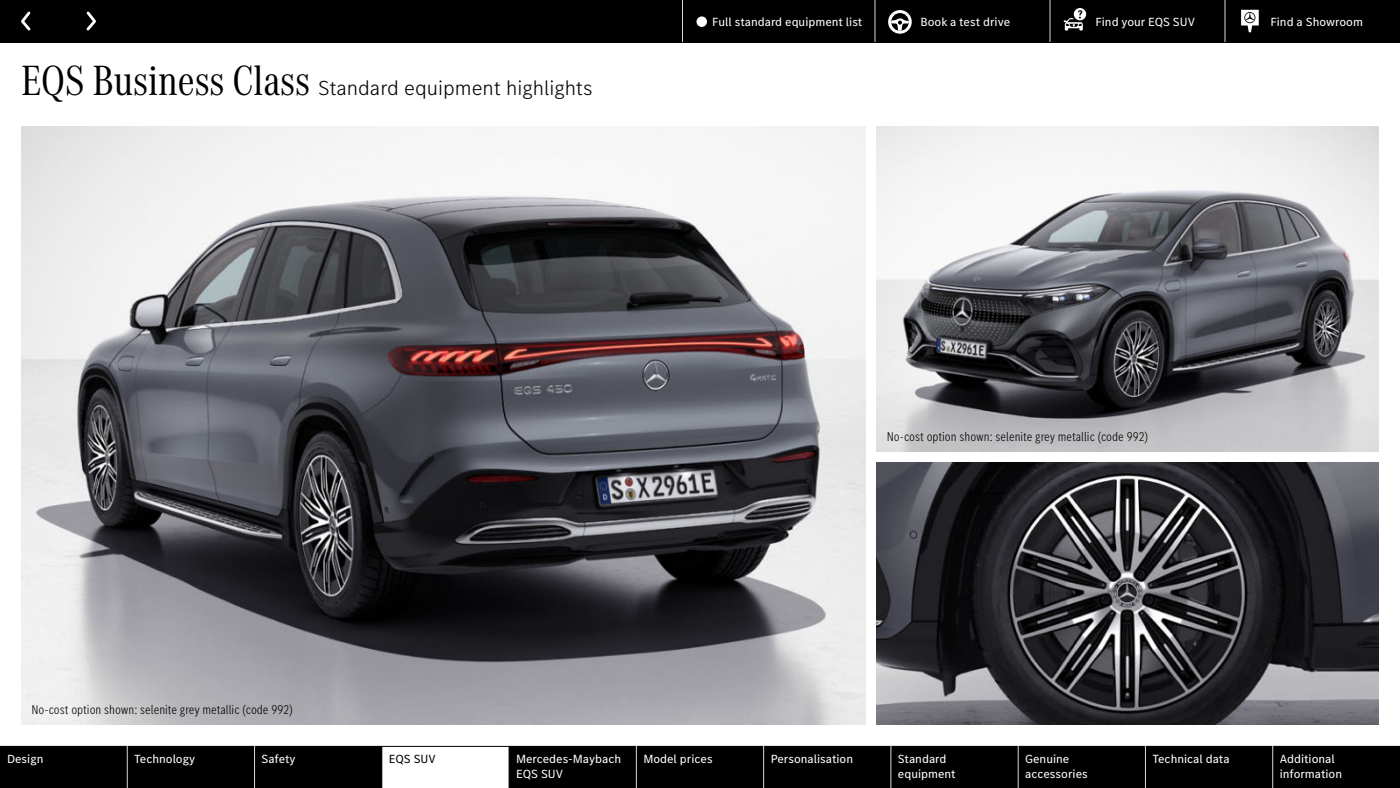
<style>
.page{position:relative;width:1400px;height:788px;background:#fff}
.page>*{position:absolute;margin:0;border:0;box-sizing:border-box;transform-origin:0 0}
.t1{font:300 21px "MB Corpo S Text";color:#000}
.t2{font:300 condensed 13.12px "MB Corpo S Text";color:#000}
.t3{font:12.25px/14.7px "MB Corpo S Text";color:#fff}
.t4{font:12.25px "MB Corpo S Text";color:#000}
.s1{font-family:"MB Corpo A Title Cond";font-weight:400;font-size:43.75px}
</style>
<div class="page">
<img style="left:21px;top:126px;width:845px;height:598px">
<img style="left:876px;top:126px;width:503px;height:326px">
<img style="left:876px;top:462px;width:503px;height:262px">
<div style="left:0;top:0;width:1400px;height:42px;background:#000"></div>
<svg style="left:682px;top:0;width:577px;height:42px"></svg>
<svg style="left:0;top:746px;width:1400px;height:42px;fill:#000"></svg>
<hr style="left:763px;top:746px;width:1px;height:42px;background:#d8d8d8">
<hr style="left:1018px;top:746px;width:1px;height:42px;background:#d8d8d8">
<hr style="left:1145px;top:746px;width:1px;height:42px;background:#d8d8d8">
<hr style="left:127px;top:746px;width:1px;height:42px;background:#d8d8d8">
<hr style="left:254px;top:746px;width:1px;height:42px;background:#d8d8d8">
<hr style="left:381px;top:746px;width:1px;height:42px;background:#000">
<hr style="left:509px;top:746px;width:1px;height:42px;background:#000">
<hr style="left:636px;top:746px;width:1px;height:42px;background:#d8d8d8">
<hr style="left:890px;top:746px;width:1px;height:42px;background:#d8d8d8">
<hr style="left:1272px;top:746px;width:1px;height:42px;background:#d8d8d8">
<svg style="left:87px;top:12px;width:9px;height:18px"></svg>
<svg style="left:21px;top:12px;width:9px;height:18px"></svg>
<h1 class="t1" style="left:21px;top:78px;width:573px"><span class="s1">EQS Business Class</span> Standard equipment highlights</h1>
<p class="t3" style="left:712px;top:15px;width:152px">Full standard equipment list</p>
<p class="t3" style="left:920px;top:15px;width:91px">Book a test drive</p>
<p class="t3" style="left:1096px;top:15px;width:101px">Find your EQS SUV</p>
<p class="t3" style="left:1271px;top:15px;width:94px">Find a Showroom</p>
<p class="t2" style="left:32px;top:703px;width:263px">No-cost option shown: selenite grey metallic (code 992)</p>
<p class="t2" style="left:887px;top:430px;width:263px">No-cost option shown: selenite grey metallic (code 992)</p>
<p class="t3" style="left:7px;top:751px;width:38px">Design</p>
<p class="t3" style="left:134px;top:751px;width:62px">Technology</p>
<p class="t3" style="left:262px;top:751px;width:36px">Safety</p>
<p class="t4" style="left:389px;top:753px;width:48px">EQS SUV</p>
<p class="t3" style="left:516px;top:751px;width:107px">Mercedes-Maybach<br>EQS SUV</p>
<p class="t3" style="left:643px;top:751px;width:71px">Model prices</p>
<p class="t3" style="left:771px;top:751px;width:84px">Personalisation</p>
<p class="t3" style="left:898px;top:751px;width:59px">Standard equipment</p>
<p class="t3" style="left:1025px;top:751px;width:64px">Genuine accessories</p>
<p class="t3" style="left:1152px;top:751px;width:79px">Technical data</p>
<p class="t3" style="left:1280px;top:751px;width:64px">Additional information</p>
</div>
